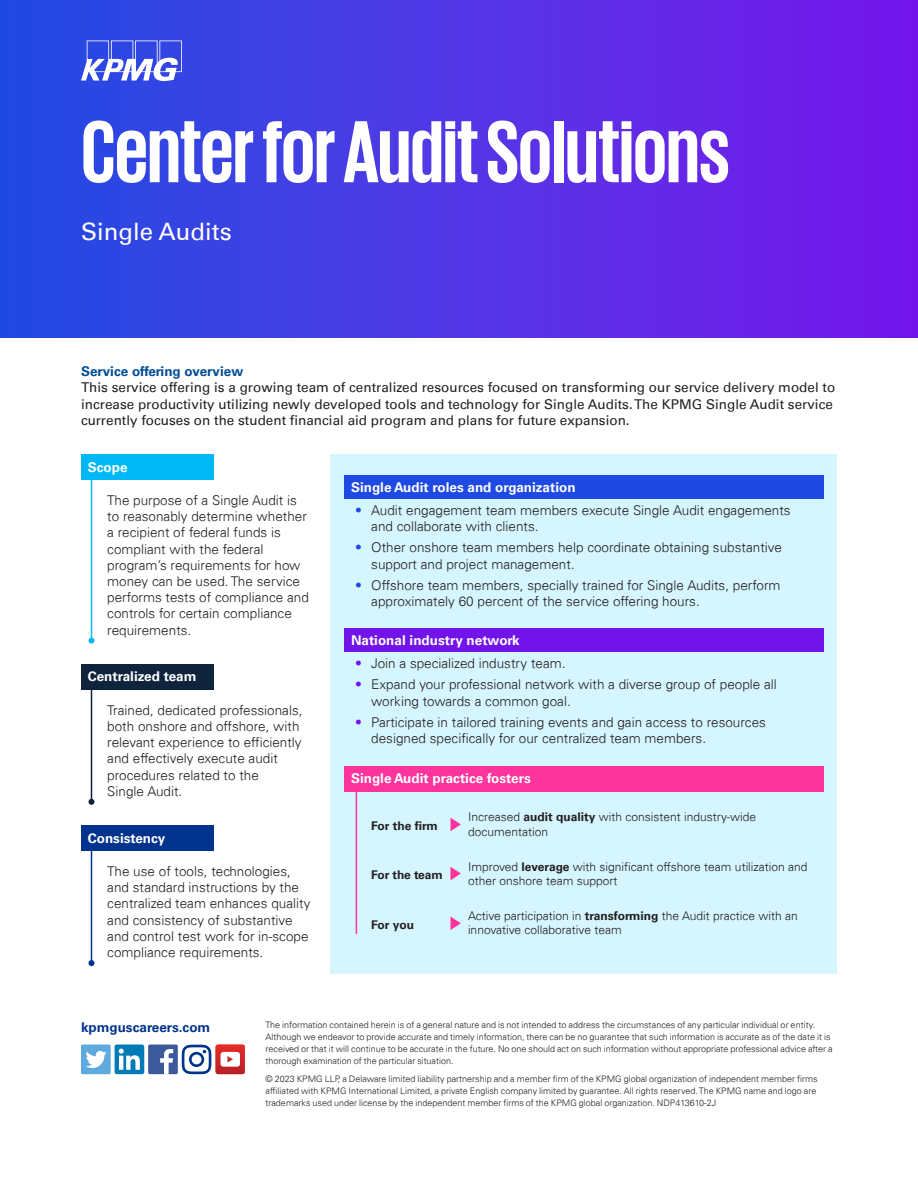
<style>
.page{position:relative;width:918px;height:1188px;background:#fff}
.page>*{position:absolute;margin:0;border:0;box-sizing:border-box;transform-origin:0 0}
.Title_60pt_White{font:700 90px "KPMG";letter-spacing:-.01em;color:#fff}
.Cover_Subhead_Bold{font:24px "Univers 55 Roman";color:#fff}
.Bodycopy_10pt{font:300 13.5px/16.2px "Univers 45";color:#231f20}
.Bullets_10pt{font:300 13.5px/16.2px "Univers 45";color:#231f20}
.Bodycopy_10pt-2{font:13.5px/16.2px "Univers 55 Roman";color:#231f20}
.Subhead_10pt{font:700 13.5px "Univers 65";color:#fff}
.Subhead_10pt-2{font:700 13.5px "Univers 65";color:#014d97}
.URL{font:700 13.5px "Univers 65";color:#00338d}
.Bodycopy_10pt-3{font:300 12px/14.4px "Univers 45";color:#231f20}
.Subhead_10pt-3{font:700 12px "Univers 65";letter-spacing:-.01em;color:#231f20}
.Legal_6pt{font:300 9px/12px "Univers 45";color:#231f20}
.s1{color:#1e49e2}
.s2{color:#7213ea}
.s3{font-family:"Univers 65";font-weight:700}
</style>
<div class="page">
<img style="left:0;top:0;width:918px;height:338px">
<hr style="left:91px;top:849px;width:1px;height:114px;background:#00338d">
<svg style="left:88px;top:960px;width:6px;height:6px"></svg>
<div style="left:330px;top:455px;width:507px;height:519px;background:#d5f5ff"></div>
<div style="left:81px;top:455px;width:133px;height:25px;background:#00b8f5"></div>
<div style="left:81px;top:826px;width:133px;height:25px;background:#00338d"></div>
<div style="left:81px;top:665px;width:133px;height:25px;background:#0f233c"></div>
<div style="left:344px;top:475px;width:480px;height:23px;background:#1e49e2"></div>
<div style="left:344px;top:628px;width:480px;height:24px;background:#7213ea"></div>
<div style="left:344px;top:767px;width:480px;height:25px;background:#fd349c"></div>
<hr style="left:91px;top:477px;width:1px;height:164px;background:#00b8f5">
<svg style="left:88px;top:638px;width:6px;height:6px"></svg>
<hr style="left:91px;top:687px;width:1px;height:115px;background:#0f233c">
<svg style="left:88px;top:799px;width:6px;height:6px"></svg>
<hr style="left:356px;top:790px;width:1px;height:144px;background:#fd349c">
<svg style="left:450px;top:818px;width:11px;height:13px"></svg>
<svg style="left:450px;top:867px;width:11px;height:13px"></svg>
<svg style="left:450px;top:916px;width:11px;height:14px"></svg>
<svg style="left:81px;top:41px;width:101px;height:40px"></svg>
<div style="left:115px;top:1045px;width:29px;height:29px;background:#007bb6;border-radius:2px"></div>
<svg style="left:119px;top:1049px;width:21px;height:21px"></svg>
<div style="left:148px;top:1045px;width:30px;height:29px;background:#3c5a99;border-radius:2px"></div>
<svg style="left:160px;top:1049px;width:13px;height:25px"></svg>
<div style="left:81px;top:1045px;width:30px;height:29px;background:#5ea9dd;border-radius:2px"></div>
<svg style="left:86px;top:1051px;width:21px;height:17px"></svg>
<svg style="left:182px;top:1044px;width:63px;height:30px"></svg>
<p class="Title_60pt_White" style="left:81px;top:107px;width:651px">Center for Audit Solutions</p>
<p class="Cover_Subhead_Bold" style="left:81px;top:217px;width:152px">Single Audits</p>
<p class="Subhead_10pt-2" style="left:81px;top:363px;width:164px">Service offering overview</p>
<p class="Bodycopy_10pt-2" style="left:81px;top:380px;width:756px">This service offering is a growing team of centralized resources focused on transforming our service delivery model to increase productivity utilizing newly developed tools and technology for Single Audits. The KPMG Single Audit service currently focuses on the student financial aid program and plans for future expansion.</p>
<p class="Subhead_10pt" style="left:88px;top:459px;width:41px">Scope</p>
<p class="Bodycopy_10pt" style="left:107px;top:492px;width:203px">The purpose of a Single Audit is to reasonably determine whether a recipient of federal funds is compliant with the federal program’s requirements for how money can be used. The service performs tests of compliance and controls for certain compliance requirements.</p>
<p class="Subhead_10pt" style="left:88px;top:669px;width:110px">Centralized team</p>
<p class="Bodycopy_10pt" style="left:107px;top:702px;width:197px">Trained, dedicated professionals, both onshore and offshore, with relevant experience to efficiently and effectively execute audit procedures related to the<br>Single Audit.</p>
<p class="Subhead_10pt" style="left:88px;top:830px;width:79px">Consistency</p>
<p class="Bodycopy_10pt" style="left:107px;top:863px;width:205px">The use of tools, technologies, and standard instructions by the centralized team enhances quality and consistency of substantive and control test work for in-scope compliance requirements.</p>
<p class="Subhead_10pt" style="left:351px;top:479px;width:226px">Single Audit roles and organization</p>
<p class="Bullets_10pt" style="left:371px;top:502px;width:421px;text-indent:-16px"><span class="s1">•</span> Audit engagement team members execute Single Audit engagements and collaborate with clients.</p>
<p class="Bullets_10pt" style="left:371px;top:540px;width:412px;text-indent:-16px"><span class="s1">•</span> Other onshore team members help coordinate obtaining substantive support and project management.</p>
<p class="Bullets_10pt" style="left:371px;top:577px;width:411px;text-indent:-16px"><span class="s1">•</span> Offshore team members, specially trained for Single Audits, perform approximately 60 percent of the service offering hours.</p>
<p class="Subhead_10pt" style="left:351px;top:632px;width:170px">National industry network</p>
<p class="Bullets_10pt" style="left:355px;top:655px;width:212px"><span class="s2">•</span> Join a specialized industry team.</p>
<p class="Bullets_10pt" style="left:371px;top:677px;width:407px;text-indent:-16px"><span class="s2">•</span> Expand your professional network with a diverse group of people all working towards a common goal.</p>
<p class="Bullets_10pt" style="left:371px;top:714px;width:396px;text-indent:-16px"><span class="s2">•</span> Participate in tailored training events and gain access to resources designed specifically for our centralized team members.</p>
<p class="Subhead_10pt" style="left:351px;top:771px;width:181px">Single Audit practice fosters</p>
<p class="Subhead_10pt-3" style="left:371px;top:818px;width:68px">For the firm</p>
<p class="Bodycopy_10pt-3" style="left:468px;top:810px;width:290px">Increased <span class="s3">audit quality</span> with consistent industry-wide documentation</p>
<p class="Bodycopy_10pt-3" style="left:468px;top:859px;width:341px">Improved <span class="s3">leverage</span> with significant offshore team utilization and other onshore team support</p>
<p class="Bodycopy_10pt-3" style="left:468px;top:908px;width:331px">Active participation in <span class="s3">transforming</span> the Audit practice with an innovative collaborative team</p>
<p class="Subhead_10pt-3" style="left:371px;top:867px;width:73px">For the team</p>
<p class="Subhead_10pt-3" style="left:371px;top:917px;width:44px">For you</p>
<p class="URL" style="left:81px;top:1019px;width:131px">kpmguscareers.com</p>
<p class="Legal_6pt" style="left:266px;top:1019px;width:569px">The information contained herein is of a general nature and is not intended to address the circumstances of any particular individual or entity.<br>Although we endeavor to provide accurate and timely information, there can be no guarantee that such information is accurate as of the date it is received or that it will continue to be accurate in the future. No one should act on such information without appropriate professional advice after a thorough examination of the particular situation.</p>
<p class="Legal_6pt" style="left:266px;top:1073px;width:554px">© 2023 KPMG LLP, a Delaware limited liability partnership and a member firm of the KPMG global organization of independent member firms affiliated with KPMG International Limited, a private English company limited by guarantee. All rights reserved. The KPMG name and logo are trademarks used under license by the independent member firms of the KPMG global organization. NDP413610-2J</p>
</div>
